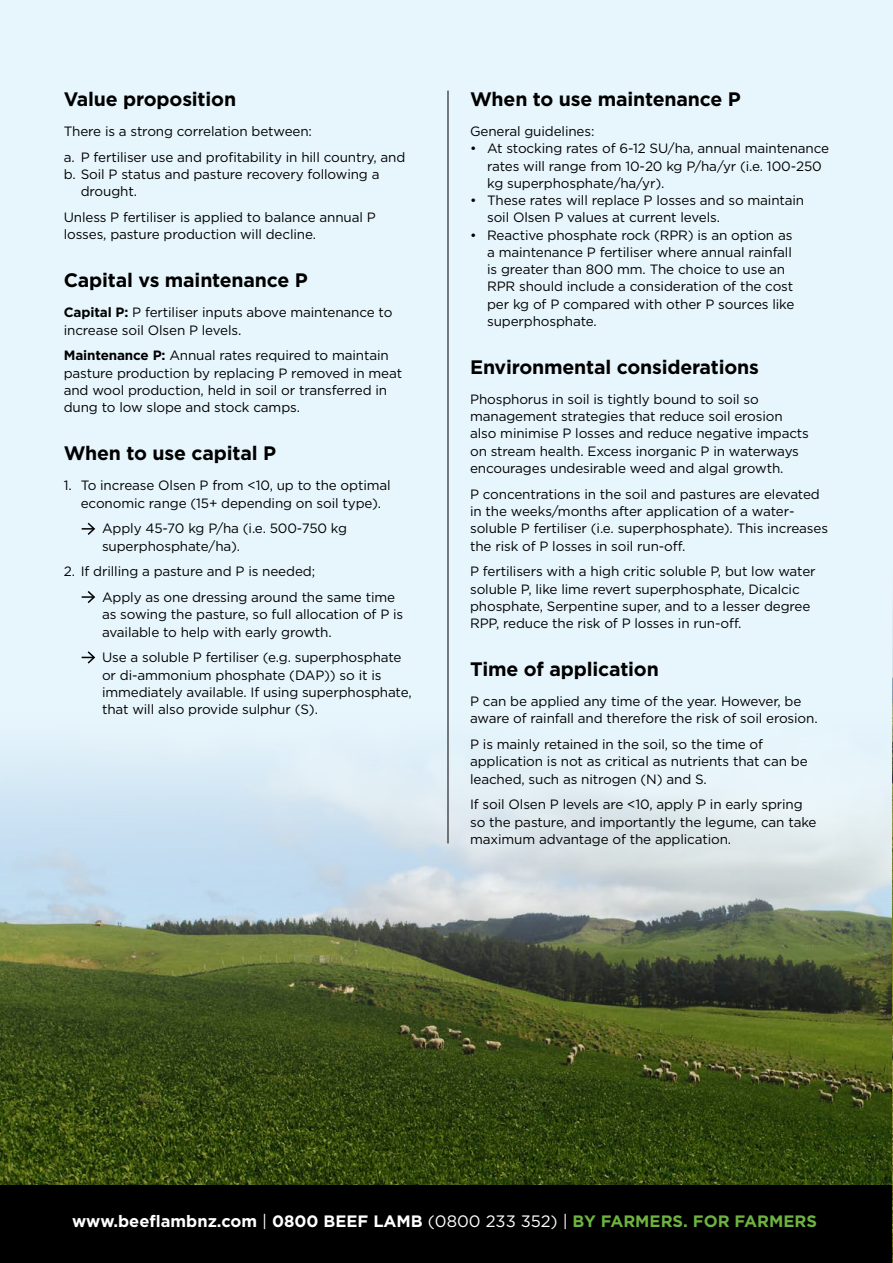
<style>
.page{position:relative;width:893px;height:1263px;background:#fff}
.page>*{position:absolute;margin:0;border:0;box-sizing:border-box;transform-origin:0 0}
.t1{font:700 19.5px "Gotham";letter-spacing:-.01em;color:#000}
.t2{font:700 16.5px "Gotham";color:#fff}
.t3{font:13.5px/17.2px "Gotham";letter-spacing:-.01em;color:#000}
.s1{font-weight:700}
.s2{font-weight:400}
.s3{color:#6cb33f}
</style>
<div class="page">
<div style="left:0;top:0;width:893px;height:1182px;background:#e7f6fd"></div>
<img style="left:0;top:705px;width:892px;height:480px">
<div style="left:0;top:1185px;width:893px;height:78px;background:#000"></div>
<hr style="left:448px;top:91px;width:1px;height:752px;background:#000">
<svg style="left:82px;top:522px;width:14px;height:13px"></svg>
<svg style="left:82px;top:591px;width:13px;height:12px"></svg>
<svg style="left:82px;top:651px;width:14px;height:13px"></svg>
<img style="left:892px;top:607px;width:1px;height:656px">
<h1 class="t1" style="left:64px;top:86px;width:174px">Value proposition</h1>
<p class="t3" style="left:64px;top:118px;width:343px;line-height:25.8px">There is a strong correlation between:<br>a. P fertiliser use and profitability in hill country, and</p>
<p class="t3" style="left:81px;top:165px;width:300px;text-indent:-17px">b. Soil P status and pasture recovery following a drought.</p>
<p class="t3" style="left:64px;top:208px;width:313px">Unless P fertiliser is applied to balance annual P losses, pasture production will decline.</p>
<h1 class="t1" style="left:64px;top:268px;width:246px">Capital vs maintenance P</h1>
<p class="t3" style="left:64px;top:304px;width:330px"><span class="s1">Capital P:</span> P fertiliser inputs above maintenance to increase soil Olsen P levels.</p>
<p class="t3" style="left:64px;top:347px;width:340px"><span class="s1">Maintenance P:</span> Annual rates required to maintain pasture production by replacing P removed in meat and wool production, held in soil or transferred in dung to low slope and stock camps.</p>
<h1 class="t1" style="left:64px;top:440px;width:214px">When to use capital P</h1>
<p class="t3" style="left:64px;top:477px;width:328px;text-align:center">1. To increase Olsen P from &lt;10, up to the optimal economic range (15+ depending on soil type).</p>
<p class="t3" style="left:102px;top:520px;width:246px">Apply 45-70 kg P/ha (i.e. 500-750 kg superphosphate/ha).</p>
<p class="t3" style="left:102px;top:558px;width:295px;line-height:25.8px;text-indent:-38px">2. If drilling a pasture and P is needed;<br>Apply as one dressing around the same time</p>
<p class="t3" style="left:102px;top:606px;width:303px">as sowing the pasture, so full allocation of P is available to help with early growth.</p>
<p class="t3" style="left:102px;top:649px;width:311px">Use a soluble P fertiliser (e.g. superphosphate or di-ammonium phosphate (DAP)) so it is immediately available. If using superphosphate, that will also provide sulphur (S).</p>
<h1 class="t1" style="left:470px;top:86px;width:272px">When to use maintenance P</h1>
<p class="t3" style="left:470px;top:122px;width:126px">General guidelines:</p>
<p class="t3" style="left:487px;top:140px;width:344px;text-indent:-17px">• At stocking rates of 6-12 SU/ha, annual maintenance rates will range from 10-20 kg P/ha/yr (i.e. 100-250 kg superphosphate/ha/yr).</p>
<p class="t3" style="left:487px;top:191px;width:319px;text-indent:-17px">• These rates will replace P losses and so maintain soil Olsen P values at current levels.</p>
<p class="t3" style="left:487px;top:226px;width:309px;text-indent:-17px">• Reactive phosphate rock (RPR) is an option as a maintenance P fertiliser where annual rainfall is greater than 800 mm. The choice to use an RPR should include a consideration of the cost per kg of P compared with other P sources like superphosphate.</p>
<h1 class="t1" style="left:470px;top:354px;width:290px">Environmental considerations</h1>
<p class="t3" style="left:470px;top:390px;width:340px">Phosphorus in soil is tightly bound to soil so management strategies that reduce soil erosion also minimise P losses and reduce negative impacts on stream health. Excess inorganic P in waterways encourages undesirable weed and algal growth.</p>
<p class="t3" style="left:470px;top:485px;width:359px">P concentrations in the soil and pastures are elevated in the weeks/months after application of a water&shy;soluble P fertiliser (i.e. superphosphate). This increases the risk of P losses in soil run-off.</p>
<p class="t3" style="left:470px;top:563px;width:347px">P fertilisers with a high critic soluble P, but low water soluble P, like lime revert superphosphate, Dicalcic phosphate, Serpentine super, and to a lesser degree RPP, reduce the risk of P losses in run-off.</p>
<h1 class="t1" style="left:470px;top:656px;width:190px">Time of application</h1>
<p class="t3" style="left:470px;top:692px;width:349px">P can be applied any time of the year. However, be aware of rainfall and therefore the risk of soil erosion.</p>
<p class="t3" style="left:470px;top:735px;width:339px">P is mainly retained in the soil, so the time of application is not as critical as nutrients that can be leached, such as nitrogen (N) and S.</p>
<p class="t3" style="left:470px;top:796px;width:348px">If soil Olsen P levels are &lt;10, apply P in early spring so the pasture, and importantly the legume, can take maximum advantage of the application.</p>
<p class="t2" style="left:72px;top:1210px;width:746px">www.beeflambnz.com <span class="s2">|</span> 0800 BEEF LAMB <span class="s2">(0800 233 352) |</span> <span class="s3">BY FARMERS. FOR FARMERS</span></p>
</div>
